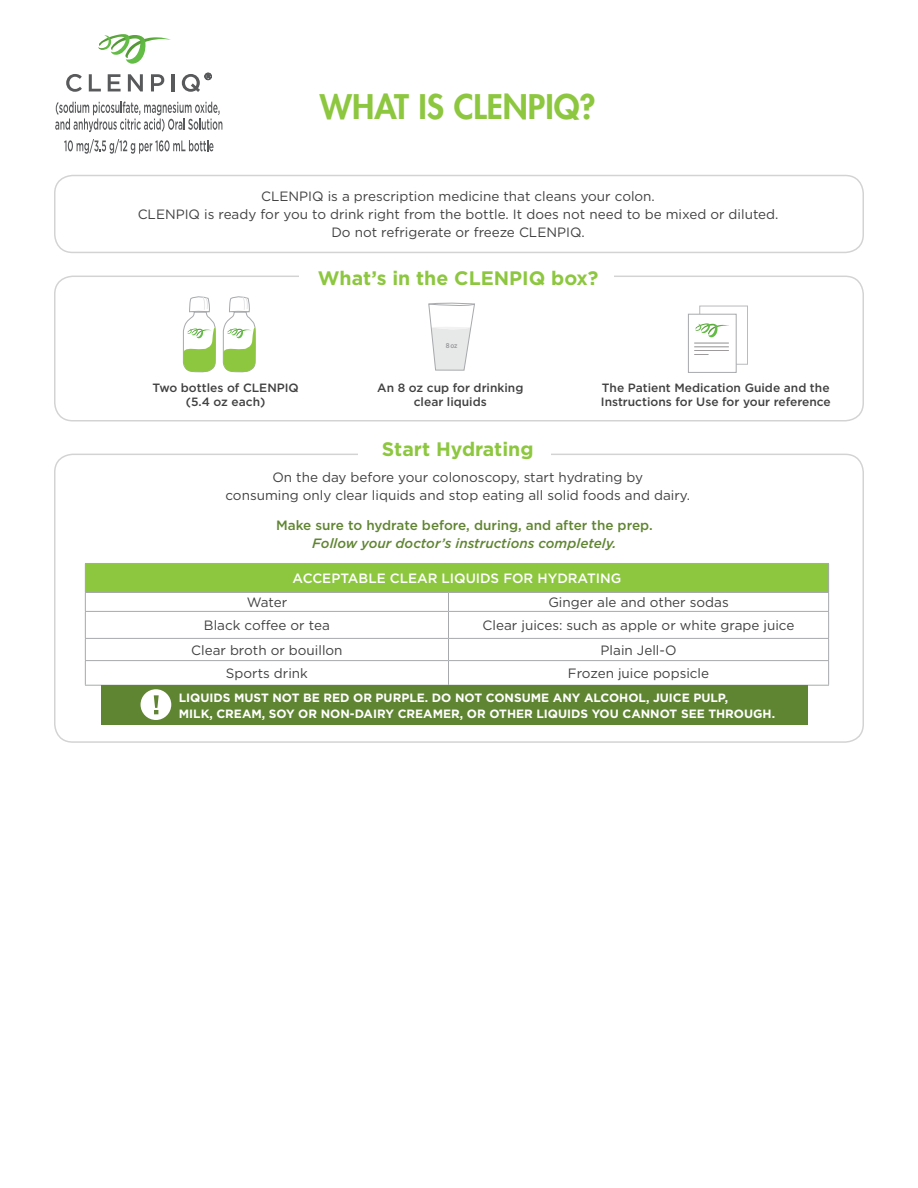
<style>
.page{position:relative;width:918px;height:1188px;background:#fff}
.page>*{position:absolute;margin:0;border:0;box-sizing:border-box;transform-origin:0 0}
.t1{font:800 33px "Futura";color:#8dc73f}
.t2{font:700 19.5px "Gotham";color:#8dc73f}
.t3{font:13.5px/18px "Gotham";color:#414142;text-align:center}
.t4{font:500 13.5px/18px "Gotham";color:#608532;text-align:center}
.t5{font:500 13.5px "Gotham";color:#fff}
.t6{font:700 12px/16.5px "Gotham";color:#fff}
.t7{font:500 12px/13.5px "Gotham";color:#414142;text-align:center}
.t8{font:500 6.9px "Gotham Narrow";color:#949698}
.s1{font-style:italic}
</style>
<div class="page">
<div style="left:54px;top:276px;width:810px;height:146px;border:2px solid #231f20;border-radius:18px"></div>
<div style="left:54px;top:175px;width:810px;height:78px;border:2px solid #231f20;border-radius:18px"></div>
<div style="left:54px;top:454px;width:810px;height:289px;border:2px solid #231f20;border-radius:18px"></div>
<svg style="left:183px;top:296px;width:33px;height:77px"></svg>
<svg style="left:223px;top:296px;width:33px;height:77px"></svg>
<div style="left:299px;top:265px;width:315px;height:29px;background:#fff"></div>
<div style="left:358px;top:447px;width:193px;height:29px;background:#fff"></div>
<div style="left:700px;top:306px;width:48px;height:58px;background:#fff;border:1px solid #a7a9ac"></div>
<div style="left:688px;top:314px;width:48px;height:59px;background:#fff;border:1px solid #a7a9ac"></div>
<svg style="left:695px;top:323px;width:34px;height:14px"></svg>
<hr style="left:694px;top:343px;width:35px;height:1px;background:#231f20">
<hr style="left:694px;top:347px;width:35px;height:1px;background:#231f20">
<hr style="left:694px;top:350px;width:35px;height:1px;background:#231f20">
<svg style="left:694px;top:354px;width:15px;height:1px"></svg>
<div style="left:85px;top:563px;width:744px;height:29px;background:#8dc73f"></div>
<svg style="left:86px;top:684px;width:742px;height:1px"></svg>
<hr style="left:85px;top:685px;width:364px;height:1px;background:#a7a9ac">
<hr style="left:448px;top:685px;width:381px;height:1px;background:#a7a9ac">
<hr style="left:85px;top:563px;width:364px;height:1px;background:#a7a9ac">
<hr style="left:448px;top:563px;width:381px;height:1px;background:#a7a9ac">
<hr style="left:85px;top:592px;width:364px;height:1px;background:#a7a9ac">
<hr style="left:448px;top:592px;width:381px;height:1px;background:#a7a9ac">
<hr style="left:85px;top:611px;width:364px;height:1px;background:#a7a9ac">
<hr style="left:448px;top:611px;width:381px;height:1px;background:#a7a9ac">
<hr style="left:85px;top:638px;width:364px;height:1px;background:#a7a9ac">
<hr style="left:448px;top:638px;width:381px;height:1px;background:#a7a9ac">
<hr style="left:85px;top:660px;width:364px;height:1px;background:#a7a9ac">
<svg style="left:85px;top:564px;width:1px;height:121px"></svg>
<hr style="left:448px;top:660px;width:381px;height:1px;background:#a7a9ac">
<svg style="left:448px;top:593px;width:1px;height:92px"></svg>
<svg style="left:828px;top:564px;width:1px;height:121px"></svg>
<div style="left:102px;top:685px;width:706px;height:40px;background:#608532"></div>
<svg style="left:55px;top:102px;width:167px;height:30px"></svg>
<svg style="left:64px;top:139px;width:150px;height:15px"></svg>
<svg style="left:98px;top:34px;width:73px;height:30px"></svg>
<svg style="left:66px;top:74px;width:16px;height:18px"></svg>
<svg style="left:89px;top:74px;width:12px;height:17px"></svg>
<svg style="left:108px;top:74px;width:13px;height:17px"></svg>
<svg style="left:128px;top:74px;width:15px;height:17px"></svg>
<svg style="left:151px;top:74px;width:13px;height:17px"></svg>
<hr style="left:171px;top:74px;width:3px;height:17px;background:#58595b">
<svg style="left:182px;top:73px;width:30px;height:19px"></svg>
<svg style="left:428px;top:302px;width:47px;height:69px"></svg>
<svg style="left:141px;top:689px;width:30px;height:31px"></svg>
<p class="t1" style="left:320px;top:86px;width:277px">WHAT IS CLENPIQ?</p>
<p class="t3" style="left:261px;top:187px;width:395px">CLENPIQ is a prescription medicine that cleans your colon.</p>
<p class="t3" style="left:138px;top:205px;width:642px">CLENPIQ is ready for you to drink right from the bottle. It does not need to be mixed or diluted.</p>
<p class="t3" style="left:331px;top:223px;width:255px">Do not refrigerate or freeze CLENPIQ.</p>
<p class="t2" style="left:318px;top:265px;width:282px">What’s in the CLENPIQ box?</p>
<p class="t7" style="left:152px;top:381px;width:148px">Two bottles of CLENPIQ</p>
<p class="t7" style="left:186px;top:395px;width:81px">(5.4 oz each)</p>
<p class="t8" style="left:446px;top:341px;width:13px">8oz</p>
<p class="t7" style="left:377px;top:381px;width:148px">An 8 oz cup for drinking clear liquids</p>
<p class="t7" style="left:601px;top:381px;width:231px;text-align:left">The Patient Medication Guide and the<br>Instructions for Use for your reference</p>
<p class="t2" style="left:382px;top:437px;width:153px">Start Hydrating</p>
<p class="t3" style="left:225px;top:468px;width:466px">On the day before your colonoscopy, start hydrating by<br>consuming only clear liquids and stop eating all solid foods and dairy.</p>
<p class="t4" style="left:276px;top:516px;width:378px">Make sure to hydrate before, during, and after the prep.<br><span class="s1">Follow your doctor’s instructions completely.</span></p>
<p class="t5" style="left:293px;top:570px;width:330px">ACCEPTABLE CLEAR LIQUIDS FOR HYDRATING</p>
<p class="t3" style="left:247px;top:593px;width:42px">Water</p>
<p class="t3" style="left:548px;top:593px;width:182px">Ginger ale and other sodas</p>
<p class="t3" style="left:204px;top:616px;width:127px">Black coffee or tea</p>
<p class="t3" style="left:483px;top:616px;width:313px">Clear juices: such as apple or white grape juice</p>
<p class="t3" style="left:191px;top:641px;width:153px">Clear broth or bouillon</p>
<p class="t3" style="left:601px;top:641px;width:77px">Plain Jell-O</p>
<p class="t3" style="left:226px;top:664px;width:83px">Sports drink</p>
<p class="t3" style="left:568px;top:664px;width:143px">Frozen juice popsicle</p>
<p class="t6" style="left:179px;top:689px;width:598px">LIQUIDS MUST NOT BE RED OR PURPLE. DO NOT CONSUME ANY ALCOHOL, JUICE PULP,<br>MILK, CREAM, SOY OR NON-DAIRY CREAMER, OR OTHER LIQUIDS YOU CANNOT SEE THROUGH.</p>
</div>
